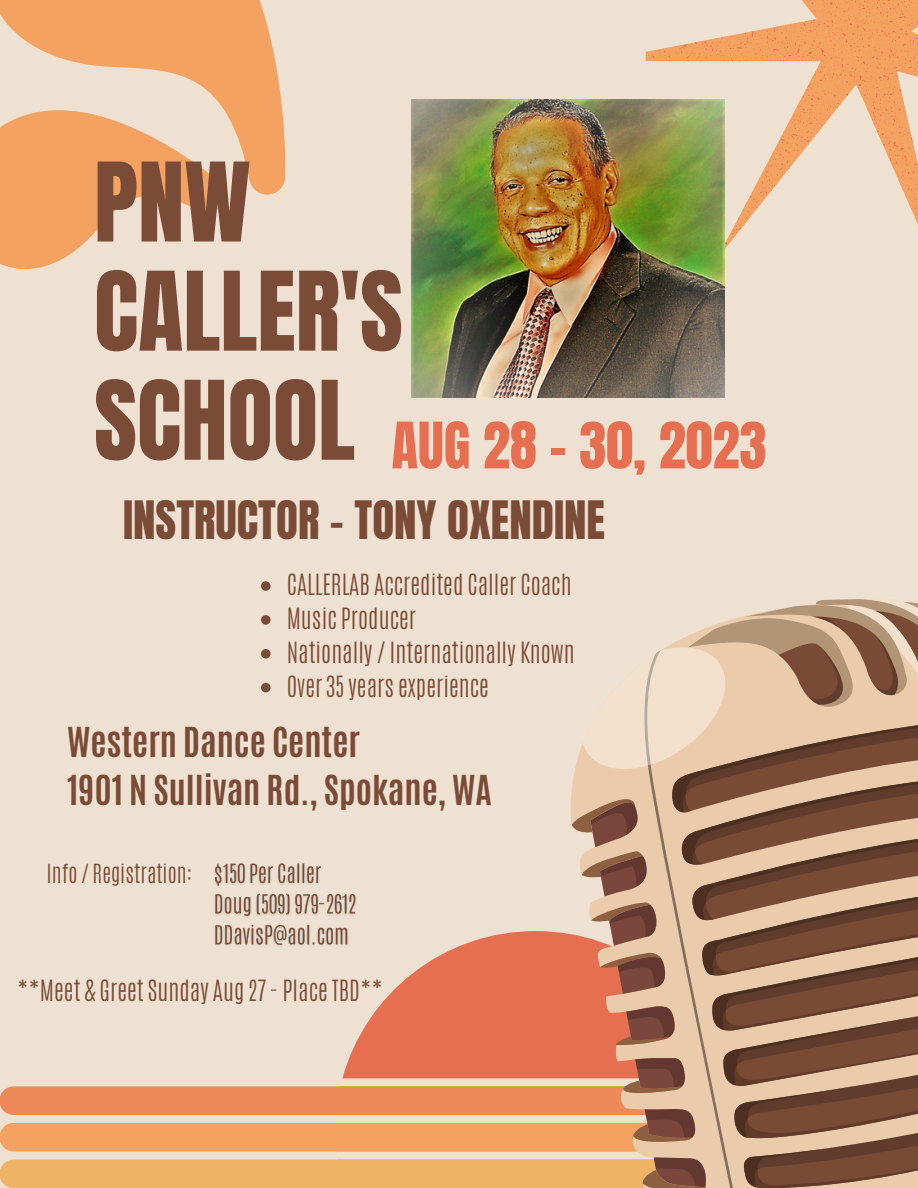
<style>
.page{position:relative;width:918px;height:1188px;background:#efe1d1}
.page>*{position:absolute;margin:0;border:0;box-sizing:border-box;transform-origin:0 0}
.t1{font:93.15px/109.2px "Anton";color:#7a4b37}
.t2{font:54.45px "Anton";color:#e76f51}
.t3{font:45px "Anton";color:#7a4b37}
.t4{font:700 34.5px/47.2px "Antonio";color:#7a4b37}
.t5{font:300 24.45px/33.9px "Antonio";color:#7a4b37}
.t6{font:300 21.9px "Antonio";color:#7a4b37}
</style>
<div class="page">
<svg style="left:445px;top:931px;width:112px;height:22px;fill:#e76f51"></svg>
<svg style="left:557px;top:743px;width:87px;height:417px"></svg>
<svg style="left:582px;top:851px;width:8px;height:72px"></svg>
<svg style="left:0;top:953px;width:590px;height:198px"></svg>
<svg style="left:572px;top:788px;width:63px;height:47px"></svg>
<div style="left:0;top:1160px;width:644px;height:28px;background:#efb366"></div>
<svg style="left:590px;top:795px;width:54px;height:392px;background:#c78c6d"></svg>
<svg style="left:804px;top:775px;width:31px;height:412px;background:#9a745d"></svg>
<svg style="left:644px;top:775px;width:160px;height:413px;background:#ab8870"></svg>
<svg style="left:835px;top:775px;width:83px;height:366px;background:#9a755e"></svg>
<svg style="left:807px;top:1141px;width:111px;height:47px;background:#8c6550"></svg>
<svg style="left:583px;top:599px;width:335px;height:176px"></svg>
<svg style="left:646px;top:0;width:272px;height:249px"></svg>
<svg style="left:732px;top:0;width:179px;height:185px"></svg>
<svg style="left:0;top:0;width:286px;height:269px;fill:#f4a261"></svg>
<img style="left:412px;top:99px;width:313px;height:298px">
<img style="left:209px;top:863px;width:151px;height:93px">
<svg style="left:261px;top:581px;width:10px;height:10px"></svg>
<svg style="left:261px;top:615px;width:10px;height:10px"></svg>
<svg style="left:261px;top:649px;width:10px;height:10px"></svg>
<svg style="left:261px;top:683px;width:10px;height:9px"></svg>
<h1 class="t1" style="left:94px;top:149px;width:310px">PNW<br>CALLER'S<br>SCHOOL</h1>
<h2 class="t2" style="left:392px;top:406px;width:376px">AUG 28 - 30, 2023</h2>
<h3 class="t3" style="left:123px;top:488px;width:484px">INSTRUCTOR - TONY OXENDINE</h3>
<p class="t5" style="left:287px;top:568px;width:290px">CALLERLAB Accredited Caller Coach<br>Music Producer<br>Nationally / Internationally Known<br>Over 35 years experience</p>
<h3 class="t4" style="left:67px;top:719px;width:426px">Western Dance Center<br>1901 N Sullivan Rd., Spokane, WA</h3>
<p class="t6" style="left:47px;top:858px;width:147px">Info / Registration:</p>
<p class="t5" style="left:17px;top:974px;width:367px">**Meet &amp; Greet Sunday Aug 27 - Place TBD**</p>
</div>
